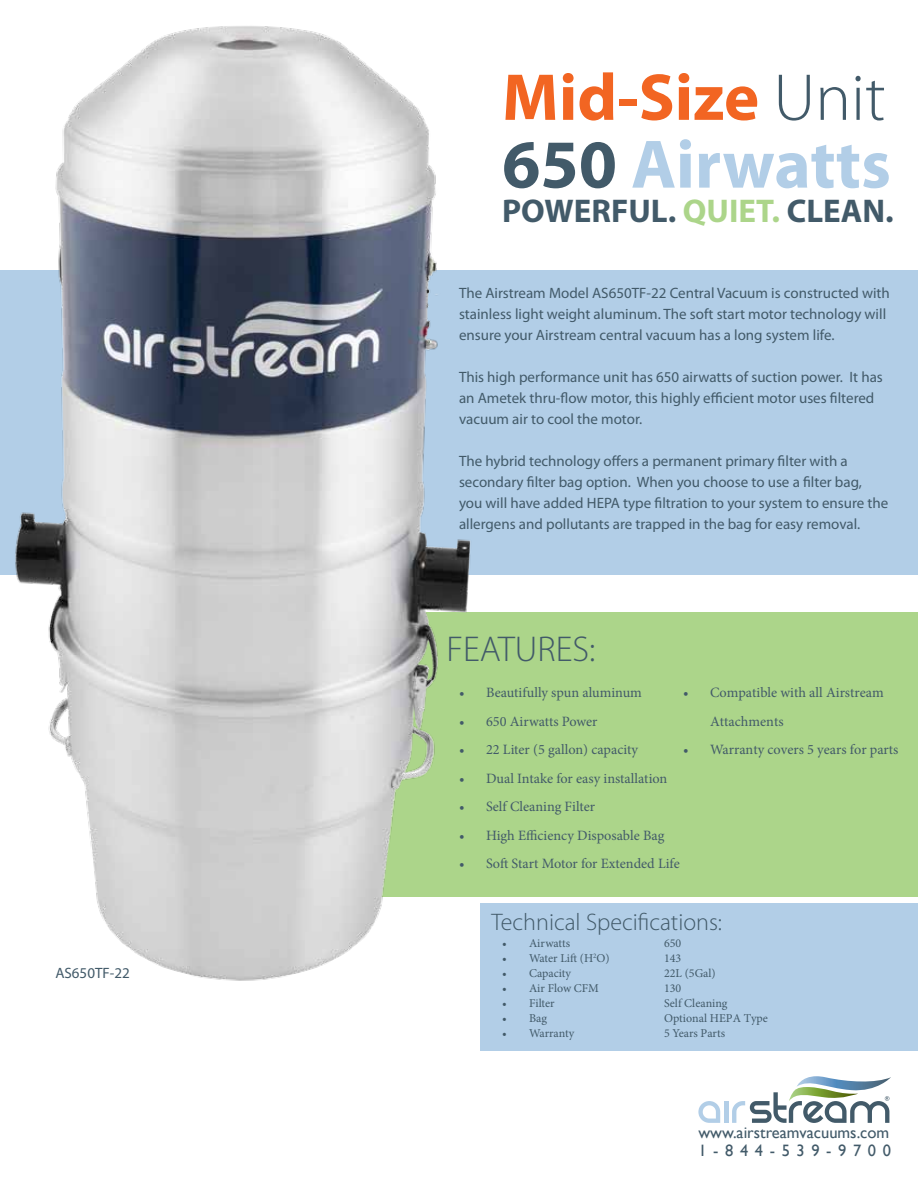
<style>
.page{position:relative;width:918px;height:1188px;background:#fff}
.page>*{position:absolute;margin:0;border:0;box-sizing:border-box;transform-origin:0 0}
.t1{font:700 69.15px "Myriad Pro";color:#b2cee7}
.t2{font:700 66.9px "Myriad Pro";color:#f26522}
.t3{font:300 36px "Myriad Pro";color:#425a69}
.t4{font:700 33px "Myriad Pro";color:#425a69}
.t5{font:300 24px "Myriad Pro";color:#425a69}
.t6{font:16.5px/17.9px "Gill Sans";color:#425a69}
.t7{font:15px/21px "Myriad Pro";color:#425a69}
.t8{font:14.25px/28.5px "Minion Pro";color:#425a69}
.t9{font:12px/15px "Minion Pro";color:#425a69}
.s1{font-weight:300;color:#425a69}
.s2{color:#425a69}
.s3{color:#acd58a}
</style>
<div class="page">
<div style="left:0;top:270px;width:918px;height:304px;background:#b2cee7"></div>
<div style="left:216px;top:612px;width:702px;height:284px;background:#acd58a"></div>
<svg style="left:698px;top:1101px;width:22px;height:22px"></svg>
<hr style="left:724px;top:1101px;width:4px;height:22px;background:#b2cee7">
<svg style="left:732px;top:1076px;width:159px;height:47px"></svg>
<div style="left:481px;top:904px;width:437px;height:147px;background:#b2cee7"></div>
<img style="left:13px;top:26px;width:468px;height:976px">
<p class="t7" style="left:55px;top:962px;width:76px">AS650TF-22</p>
<h2 class="t2" style="left:502px;top:54px;width:385px">Mid-Size <span class="s1">Unit</span></h2>
<h1 class="t1" style="left:502px;top:119px;width:390px"><span class="s2">650</span> Airwatts</h1>
<h3 class="t4" style="left:502px;top:189px;width:393px">POWERFUL. <span class="s3">QUIET.</span> CLEAN.</h3>
<p class="t7" style="left:459px;top:282px;width:432px">The Airstream Model AS650TF-22 Central Vacuum is constructed with stainless light weight aluminum. The soft start motor technology will ensure your Airstream central vacuum has a long system life.</p>
<p class="t7" style="left:459px;top:366px;width:425px">This high performance unit has 650 airwatts of suction power. It has an Ametek thru-flow motor, this highly efficient motor uses filtered vacuum air to cool the motor.</p>
<p class="t7" style="left:459px;top:450px;width:431px">The hybrid technology offers a permanent primary filter with a secondary filter bag option. When you choose to use a filter bag, you will have added HEPA type filtration to your system to ensure the allergens and pollutants are trapped in the bag for easy removal.</p>
<h3 class="t3" style="left:446px;top:629px;width:151px">FEATURES:</h3>
<p class="t8" style="left:710px;top:678px;width:175px;text-indent:-27px">• Compatible with all Airstream<br>Attachments</p>
<p class="t8" style="left:683px;top:735px;width:217px">• Warranty covers 5 years for parts</p>
<p class="t8" style="left:459px;top:678px;width:184px">• Beautifully spun aluminum</p>
<p class="t8" style="left:459px;top:707px;width:140px">• 650 Airwatts Power</p>
<p class="t8" style="left:459px;top:735px;width:180px">• 22 Liter (5 gallon) capacity</p>
<p class="t8" style="left:459px;top:764px;width:210px">• Dual Intake for easy installation</p>
<p class="t8" style="left:459px;top:792px;width:138px">• Self Cleaning Filter</p>
<p class="t8" style="left:459px;top:821px;width:207px">• High Efficiency Disposable Bag</p>
<p class="t8" style="left:459px;top:849px;width:222px">• Soft Start Motor for Extended Life</p>
<h3 class="t5" style="left:491px;top:909px;width:232px">Technical Specifications:</h3>
<p class="t9" style="left:502px;top:936px;width:70px">• Airwatts</p>
<p class="t9" style="left:502px;top:951px;width:109px">• Water Lift (H<sup>2</sup>O)</p>
<p class="t9" style="left:502px;top:966px;width:71px">• Capacity</p>
<p class="t9" style="left:502px;top:981px;width:98px">• Air Flow CFM</p>
<p class="t9" style="left:502px;top:996px;width:54px">• Filter</p>
<p class="t9" style="left:502px;top:1011px;width:46px">• Bag</p>
<p class="t9" style="left:502px;top:1026px;width:74px">• Warranty</p>
<p class="t9" style="left:664px;top:936px;width:105px">650<br>143<br>22L (5Gal)<br>130<br>Self Cleaning<br>Optional HEPA Type<br>5 Years Parts</p>
<p class="t6" style="left:698px;top:1124px;width:194px">www.airstreamvacuums.com<br>1-844-539-9700</p>
</div>
